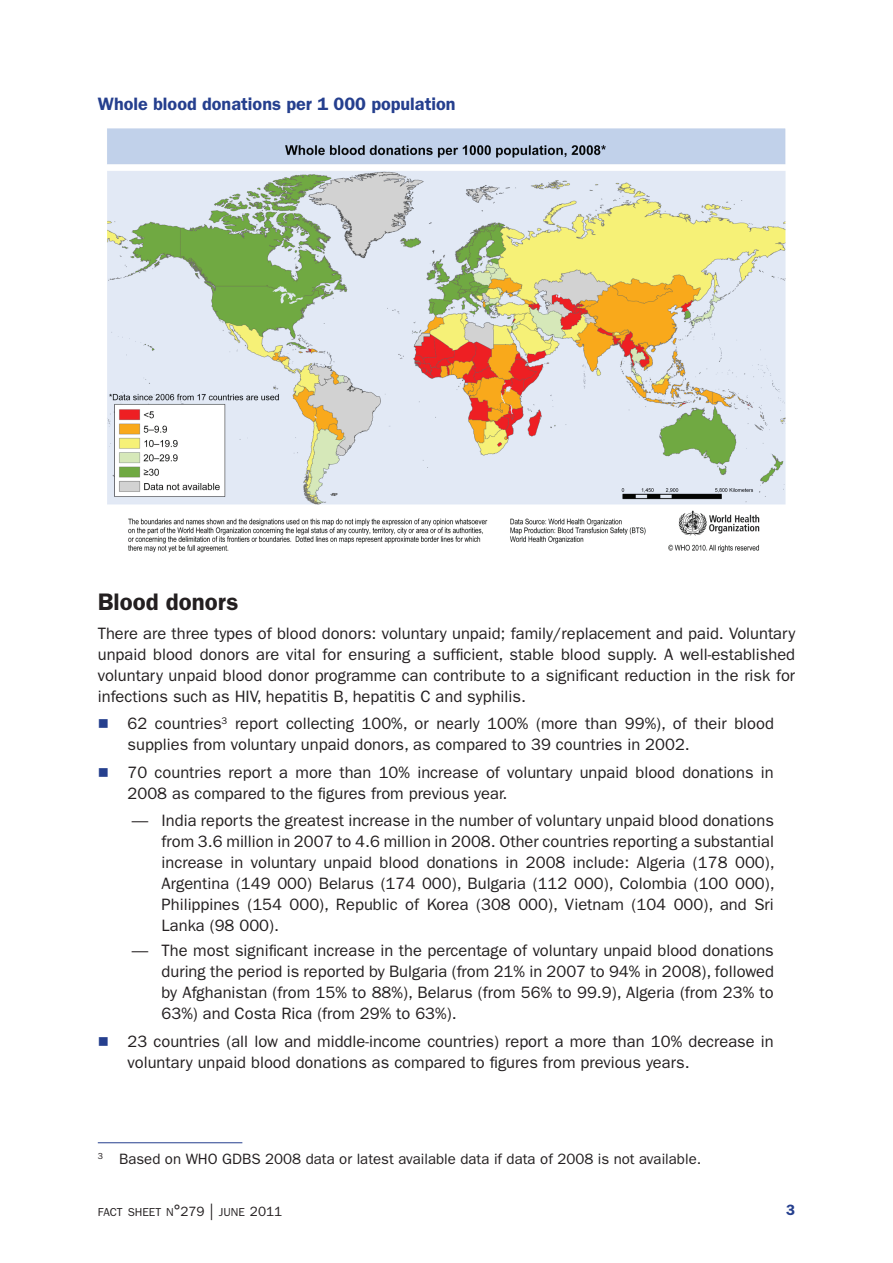
<style>
.page{position:relative;width:893px;height:1263px;background:#fff}
.page>*{position:absolute;margin:0;border:0;box-sizing:border-box;transform-origin:0 0}
.t1{font:600 24px "ITC Franklin Gothic Std";color:#231f20}
.t2{font:600 18px "ITC Franklin Gothic Std";color:#253f8e}
.t3{font:16.5px/21px "ITC Franklin Gothic Std";color:#231f20;text-align:justify}
.t4{font:15px "ITC Franklin Gothic Std";color:#231f20}
.t5{font:600 15px "ITC Franklin Gothic Std";color:#253f8e}
.t6{font:11.55px "ITC Franklin Gothic Std";color:#231f20}
.s1{color:#253f8e}
.s2{font-size:16.5px}
.s3{font-size:13.5px}
</style>
<div class="page">
<hr style="left:98px;top:1142px;width:144px;height:1px;background:#253f8e">
<img style="left:107px;top:128px;width:679px;height:425px">
<p class="t2" style="left:98px;top:93px;width:359px">Whole blood donations per 1 000 population</p>
<h1 class="t1" style="left:98px;top:587px;width:142px">Blood donors</h1>
<p class="t3" style="left:98px;top:623px;width:699px">There are three types of blood donors: voluntary unpaid; family/replacement and paid. Voluntary unpaid blood donors are vital for ensuring a sufficient, stable blood supply. A well-established voluntary unpaid blood donor programme can contribute to a significant reduction in the risk for infections such as HIV, hepatitis B, hepatitis C and syphilis.</p>
<p class="t3" style="left:128px;top:713px;width:648px;text-indent:-30px"><span class="s1">■</span> 62 countries<sup>3</sup> report collecting 100%, or nearly 100% (more than 99%), of their blood supplies from voluntary unpaid donors, as compared to 39 countries in 2002.</p>
<p class="t3" style="left:128px;top:762px;width:648px;text-indent:-30px"><span class="s1">■</span> 70 countries report a more than 10% increase of voluntary unpaid blood donations in<br>2008 as compared to the figures from previous year.</p>
<p class="t3" style="left:162px;top:810px;width:615px;text-indent:-30px">— India reports the greatest increase in the number of voluntary unpaid blood donations from 3.6 million in 2007 to 4.6 million in 2008. Other countries reporting a substantial increase in voluntary unpaid blood donations in 2008 include: Algeria (178 000), Argentina (149 000) Belarus (174 000), Bulgaria (112 000), Colombia (100 000), Philippines (154 000), Republic of Korea (308 000), Vietnam (104 000), and Sri Lanka (98 000).</p>
<p class="t3" style="left:162px;top:940px;width:614px;text-indent:-30px">— The most significant increase in the percentage of voluntary unpaid blood donations during the period is reported by Bulgaria (from 21% in 2007 to 94% in 2008), followed by Afghanistan (from 15% to 88%), Belarus (from 56% to 99.9), Algeria (from 23% to 63%) and Costa Rica (from 29% to 63%).</p>
<p class="t3" style="left:128px;top:1031px;width:648px;text-indent:-30px"><span class="s1">■</span> 23 countries (all low and middle-income countries) report a more than 10% decrease in voluntary unpaid blood donations as compared to figures from previous years.</p>
<p class="t4" style="left:98px;top:1151px;width:605px"><sup>3</sup> Based on WHO GDBS 2008 data or latest available data if data of 2008 is not available.</p>
<p class="t6" style="left:98px;top:1205px;width:186px">FACT SHEET N<span class="s2">°</span><span class="s3">279</span> <span class="s2">|</span> JUNE <span class="s3">2011</span></p>
<p class="t5" style="left:786px;top:1201px;width:10px">3</p>
</div>
